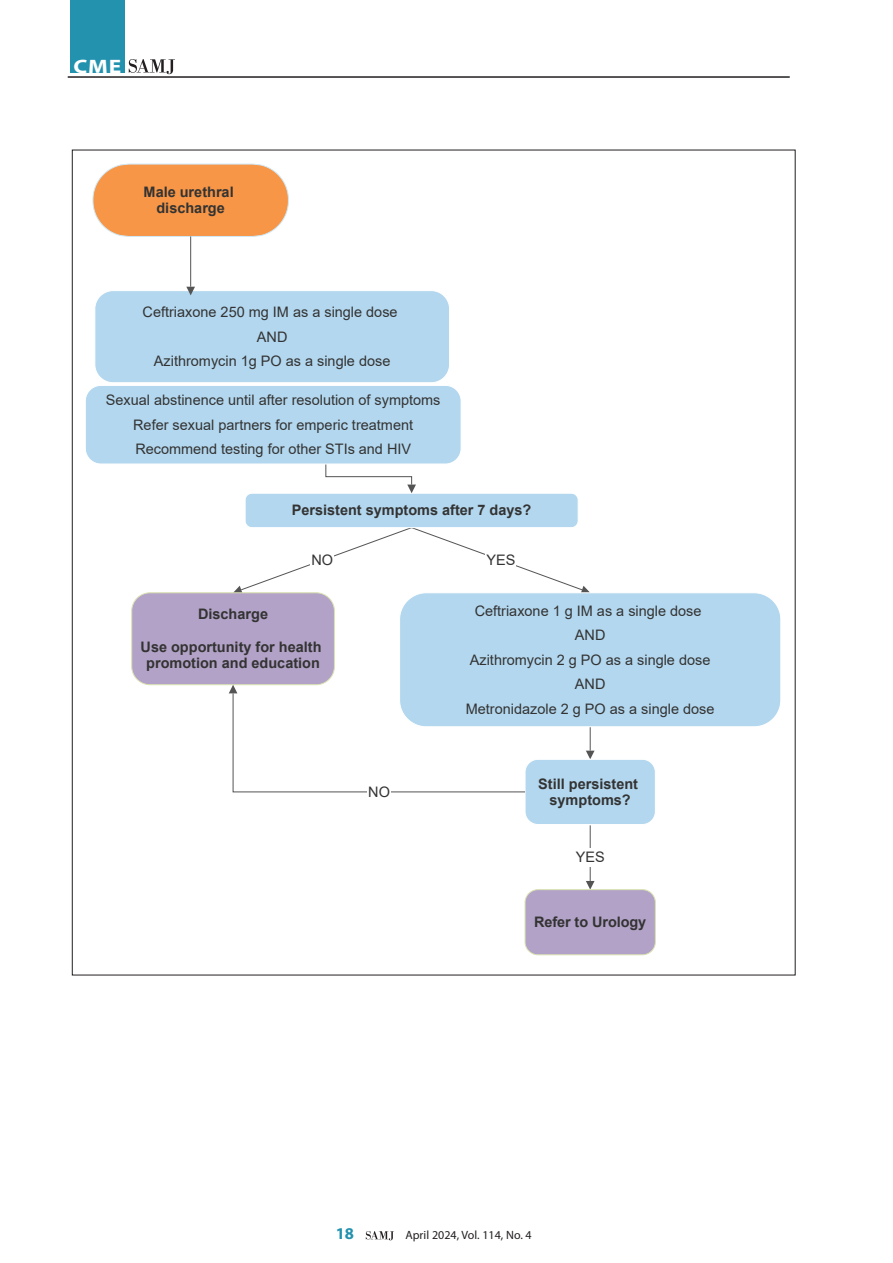
<style>
.page{position:relative;width:893px;height:1263px;background:#fff}
.page>*{position:absolute;margin:0;border:0;box-sizing:border-box;transform-origin:0 0}
.t1{font:700 19.5px "Myriad Pro";color:#fff;scale:1.2 1}
.t2{font:700 16.5px "Myriad Pro";color:#2392ae}
.t3{font:14.4px/24.5px "Arial";color:#333;text-align:center}
.t4{font:700 14.4px/16.4px "Arial";color:#333;text-align:center}
.t5{font:12px "Myriad Pro";color:#231f20}
</style>
<div class="page">
<svg style="left:366px;top:1231px;width:28px;height:9px"></svg>
<hr style="left:68px;top:76px;width:722px;height:2px;background:#231f20">
<svg style="left:129px;top:59px;width:46px;height:15px"></svg>
<div style="left:70px;top:0;width:54px;height:73px;background:#2392ae"></div>
<svg style="left:92px;top:163px;width:197px;height:74px;background:#f6a15c"></svg>
<hr style="left:590px;top:825px;width:1px;height:56px;background:#545454">
<div style="left:575px;top:848px;width:31px;height:18px;background:#fff"></div>
<div style="left:656px;top:593px;width:125px;height:134px;background:#b3d7ee"></div>
<hr style="left:190px;top:236px;width:1px;height:51px;background:#545454">
<svg style="left:524px;top:881px;width:132px;height:75px;background:#bdb0cd"></svg>
<svg style="left:86px;top:287px;width:570px;height:537px"></svg>
<h1 class="t1" style="left:74px;top:54px;width:41px">CME</h1>
<p class="t4" style="left:144px;top:184px;width:92px">Male urethral discharge</p>
<p class="t3" style="left:143px;top:300px;width:257px">Ceftriaxone 250 mg IM as a single dose<br>AND<br>Azithromycin 1g PO as a single dose</p>
<p class="t3" style="left:106px;top:388px;width:336px">Sexual abstinence until after resolution of symptoms<br>Refer sexual partners for emperic treatment<br>Recommend testing for other STIs and HIV</p>
<p class="t4" style="left:292px;top:502px;width:241px">Persistent symptoms after 7 days?</p>
<p class="t3" style="left:311px;top:548px;width:23px">NO</p>
<p class="t3" style="left:486px;top:548px;width:30px">YES</p>
<p class="t4" style="left:198px;top:606px;width:71px">Discharge</p>
<p class="t4" style="left:141px;top:639px;width:182px">Use opportunity for health promotion and education</p>
<p class="t3" style="left:368px;top:779px;width:23px">NO</p>
<p class="t3" style="left:466px;top:598px;width:250px">Ceftriaxone 1 g IM as a single dose<br>AND<br>Azithromycin 2 g PO as a single dose<br>AND<br>Metronidazole 2 g PO as a single dose</p>
<p class="t4" style="left:538px;top:776px;width:101px">Still persistent symptoms?</p>
<p class="t3" style="left:576px;top:845px;width:30px">YES</p>
<p class="t4" style="left:534px;top:914px;width:114px">Refer to Urology</p>
<p class="t2" style="left:336px;top:1223px;width:20px">18</p>
<p class="t5" style="left:405px;top:1228px;width:128px">April 2024, Vol. 114, No. 4</p>
</div>
